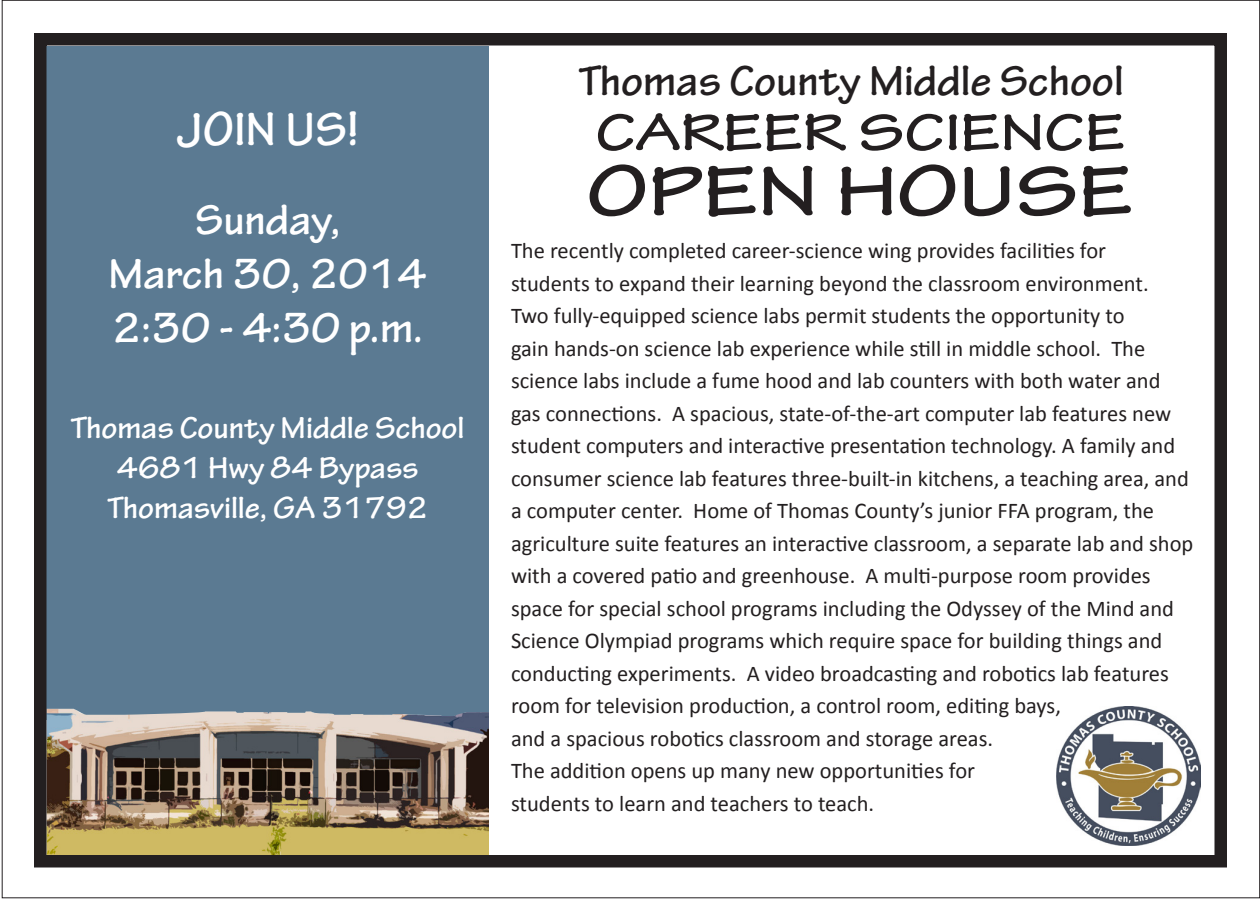
<style>
.page{position:relative;width:1260px;height:900px;background:#fff}
.page>*{position:absolute;margin:0;border:0;box-sizing:border-box;transform-origin:0 0}
.t1{font:700 expanded 75px "Tekton Pro";color:#231f20}
.t2{font:700 expanded 55px "Tekton Pro";color:#231f20}
.t3{font:700 50px "Tekton Pro";color:#fff}
.t4{font:700 45px "Tekton Pro";color:#fff}
.t5{font:700 45px "Tekton Pro";color:#231f20}
.t6{font:700 32.5px "Tekton Pro";color:#fff}
.t7{font:22.5px/32.5px "Calibri";color:#231f20}
</style>
<div class="page">
<div style="left:34px;top:46px;width:455px;height:674px;background:#5b7a92"></div>
<img style="left:47px;top:709px;width:442px;height:146px">
<div style="left:34px;top:33px;width:1193px;height:835px;border:12px solid #231f20"></div>
<img style="left:1057px;top:706px;width:143px;height:139px">
<p class="t5" style="left:579px;top:54px;width:546px">Thomas County Middle School</p>
<p class="t3" style="left:177px;top:100px;width:184px">JOIN US!</p>
<p class="t2" style="left:596px;top:100px;width:531px">CAREER SCIENCE</p>
<p class="t4" style="left:195px;top:193px;width:147px">Sunday,</p>
<p class="t4" style="left:108px;top:247px;width:320px">March 30, 2014</p>
<p class="t4" style="left:112px;top:301px;width:313px">2:30 - 4:30 p.m.</p>
<p class="t6" style="left:71px;top:408px;width:395px">Thomas County Middle School</p>
<p class="t6" style="left:117px;top:448px;width:303px">4681 Hwy 84 Bypass</p>
<p class="t6" style="left:107px;top:488px;width:322px">Thomasville, GA 31792</p>
<p class="t1" style="left:587px;top:146px;width:548px">OPEN HOUSE</p>
<p class="t7" style="left:511px;top:235px;width:684px">The recently completed career-science wing provides facilities for<br>students to expand their learning beyond the classroom environment.<br>Two fully-equipped science labs permit students the opportunity to<br>gain hands-on science lab experience while still in middle school. The science labs include a fume hood and lab counters with both water and gas connections. A spacious, state-of-the-art computer lab features new student computers and interactive presentation technology. A family and consumer science lab features three-built-in kitchens, a teaching area, and a computer center. Home of Thomas County’s junior FFA program, the agriculture suite features an interactive classroom, a separate lab and shop with a covered patio and greenhouse. A multi-purpose room provides space for special school programs including the Odyssey of the Mind and Science Olympiad programs which require space for building things and conducting experiments. A video broadcasting and robotics lab features room for television production, a control room, editing bays,<br>and a spacious robotics classroom and storage areas.</p>
<p class="t7" style="left:511px;top:755px;width:466px">The addition opens up many new opportunities for</p>
<p class="t7" style="left:511px;top:787px;width:365px">students to learn and teachers to teach.</p>
</div>
